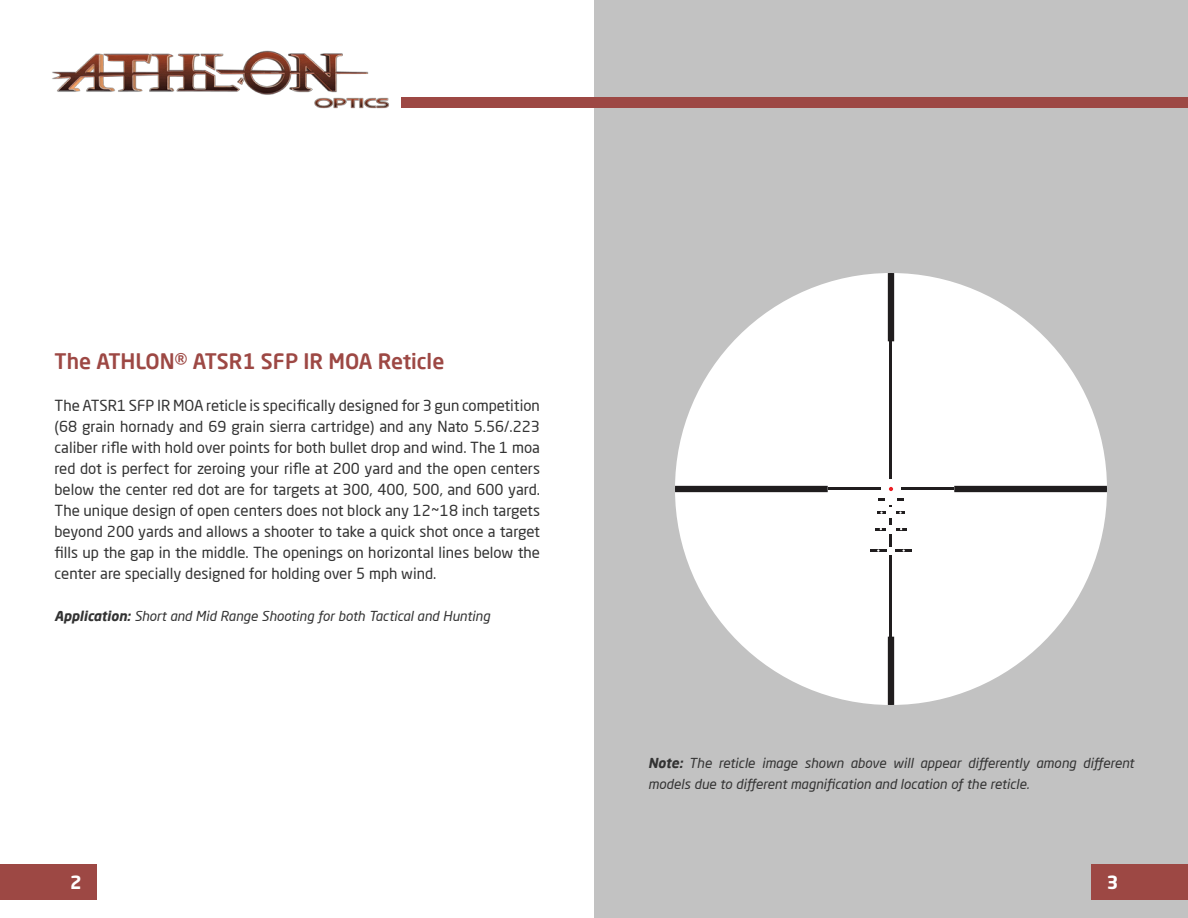
<style>
.page{position:relative;width:1188px;height:918px;background:#fff}
.page>*{position:absolute;margin:0;border:0;box-sizing:border-box;transform-origin:0 0}
.Title1{font:500 21px "Neo Sans Pro";color:#9d4844}
.t1{font:700 18px "Neo Sans Std";color:#fff}
.Text_Standard{font:15px/21px "Neo Sans Pro";color:#333;text-align:justify}
.Text_Additional_info{font:italic 13.5px/21px "Neo Sans Pro";color:#333}
.s1{font-weight:700}
</style>
<div class="page">
<div style="left:594px;top:0;width:594px;height:918px;background:#c2c2c2"></div>
<img style="left:52px;top:50px;width:337px;height:59px">
<div style="left:401px;top:97px;width:787px;height:11px;background:#9d4844"></div>
<div style="left:0;top:864px;width:97px;height:36px;background:#9d4844"></div>
<div style="left:1091px;top:864px;width:97px;height:36px;background:#9d4844"></div>
<div style="left:675px;top:273px;width:432px;height:432px;background:#fff;border-radius:50%"></div>
<hr style="left:890px;top:341px;width:2px;height:137px;background:#201d1e">
<hr style="left:828px;top:488px;width:52px;height:2px;background:#201d1e">
<hr style="left:902px;top:488px;width:52px;height:2px;background:#201d1e">
<svg style="left:889px;top:487px;width:4px;height:4px"></svg>
<hr style="left:890px;top:555px;width:2px;height:82px;background:#201d1e">
<svg style="left:870px;top:498px;width:42px;height:54px"></svg>
<svg style="left:954px;top:486px;width:153px;height:6px"></svg>
<svg style="left:675px;top:486px;width:153px;height:6px"></svg>
<svg style="left:888px;top:637px;width:6px;height:68px"></svg>
<svg style="left:888px;top:273px;width:6px;height:68px"></svg>
<p class="Title1" style="left:55px;top:348px;width:391px">The ATHLON® ATSR1 SFP IR MOA Reticle</p>
<p class="Text_Standard" style="left:55px;top:395px;width:487px">The ATSR1 SFP IR MOA reticle is specifically designed for 3 gun competition (68 grain hornady and 69 grain sierra cartridge) and any Nato 5.56/.223 caliber rifle with hold over points for both bullet drop and wind. The 1 moa red dot is perfect for zeroing your rifle at 200 yard and the open centers below the center red dot are for targets at 300, 400, 500, and 600 yard.<br>The unique design of open centers does not block any 12~18 inch targets beyond 200 yards and allows a shooter to take a quick shot once a target fills up the gap in the middle. The openings on horizontal lines below the center are specially designed for holding over 5 mph wind.</p>
<p class="Text_Additional_info" style="left:55px;top:605px;width:437px"><span class="s1">Application:</span> Short and Mid Range Shooting for both Tactical and Hunting</p>
<p class="Text_Additional_info" style="left:648px;top:752px;width:488px"><span class="s1">Note:</span> The reticle image shown above will appear differently among different models due to different magnification and location of the reticle.</p>
<p class="t1" style="left:70px;top:871px;width:13px">2</p>
<p class="t1" style="left:1107px;top:871px;width:13px">3</p>
</div>
